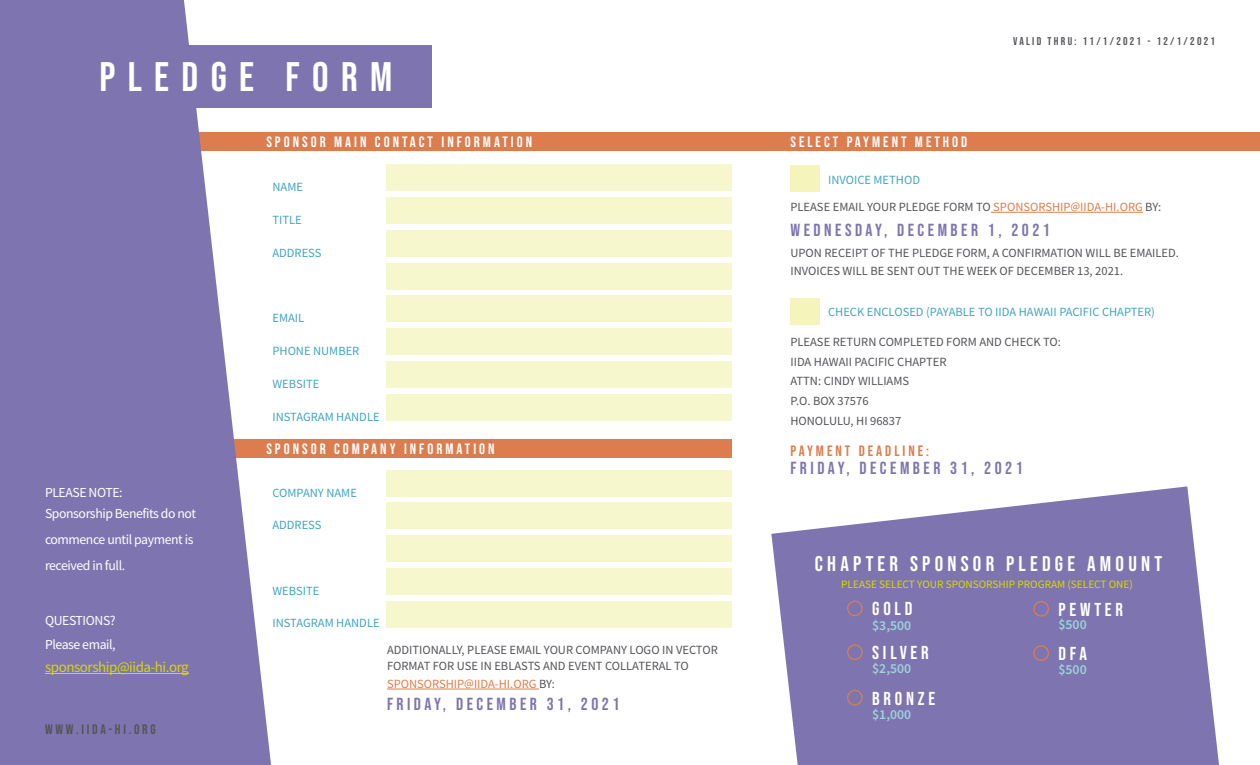
<style>
.page{position:relative;width:1260px;height:765px;background:#fff}
.page>*{position:absolute;margin:0;border:0;box-sizing:border-box;transform-origin:0 0}
.t1{font:41.25px "Bebas Neue";letter-spacing:.3em;color:#fff}
.t2{font:21.25px "Bebas Neue";letter-spacing:.2em;color:#fff}
.t3{font:18.75px "Bebas Neue";letter-spacing:.2em;color:#fff}
.t4{font:17.5px "Bebas Neue";letter-spacing:.2em;color:#7e75b0}
.t5{font:15px "Bebas Neue";letter-spacing:.2em;color:#fff}
.t6{font:15px "Source Sans Pro";letter-spacing:-.03em;color:#d8d800}
.t7{font:15px "Bebas Neue";letter-spacing:.2em;color:#dd7d4d}
.t8{font:13.75px/26.2px "Source Sans Pro";letter-spacing:-.03em;color:#fff}
.t9{font:600 13.75px "Source Sans Pro";color:#9dd4d8}
.t10{font:13.75px "Bebas Neue";letter-spacing:.2em;color:#545358}
.t11{font:12.5px/19.8px "Source Sans Pro";color:#545358}
.t12{font:12.5px "Source Sans Pro";color:#41a5bf}
.t13{font:12.5px "Source Sans Pro";color:#dd7d4d}
.t14{font:11.25px "Source Sans Pro";color:#d8d800}
.t15{font:11.25px "Bebas Neue";letter-spacing:.2em;color:#545358}
.s1{color:#545358}
.s2{color:#dd7d4d}
</style>
<div class="page">
<div style="left:194px;top:439px;width:537px;height:18px;background:#dd7d4d"></div>
<div style="left:194px;top:132px;width:1066px;height:18px;background:#dd7d4d"></div>
<svg style="left:0;top:0;width:271px;height:765px;background:#9087b9"></svg>
<div style="left:135px;top:45px;width:297px;height:62px;background:#7e75b0"></div>
<svg style="left:771px;top:486px;width:448px;height:279px;background:#9088bb"></svg>
<div style="left:386px;top:164px;width:345px;height:27px;background:#f7f7cd"></div>
<div style="left:386px;top:601px;width:345px;height:26px;background:#f7f7cd"></div>
<div style="left:386px;top:568px;width:345px;height:27px;background:#f7f7cd"></div>
<div style="left:386px;top:502px;width:345px;height:27px;background:#f7f7cd"></div>
<div style="left:386px;top:470px;width:345px;height:27px;background:#f7f7cd"></div>
<div style="left:386px;top:394px;width:345px;height:27px;background:#f7f7cd"></div>
<div style="left:386px;top:361px;width:345px;height:27px;background:#f7f7cd"></div>
<div style="left:386px;top:328px;width:345px;height:27px;background:#f7f7cd"></div>
<div style="left:386px;top:295px;width:345px;height:27px;background:#f7f7cd"></div>
<div style="left:386px;top:230px;width:345px;height:27px;background:#f7f7cd"></div>
<div style="left:386px;top:197px;width:345px;height:27px;background:#f7f7cd"></div>
<div style="left:386px;top:535px;width:345px;height:27px;background:#f7f7cd"></div>
<div style="left:386px;top:263px;width:345px;height:27px;background:#f7f7cd"></div>
<div style="left:790px;top:298px;width:30px;height:27px;background:#f4f4bb"></div>
<div style="left:790px;top:165px;width:30px;height:27px;background:#f4f4bb"></div>
<div style="left:847px;top:644px;width:16px;height:16px;border:1px solid #dd7d4d;border-radius:50%"></div>
<div style="left:847px;top:601px;width:16px;height:15px;border:1px solid #dd7d4d;border-radius:50%"></div>
<div style="left:847px;top:690px;width:16px;height:15px;border:1px solid #dd7d4d;border-radius:50%"></div>
<div style="left:1033px;top:601px;width:16px;height:16px;border:1px solid #dd7d4d;border-radius:50%"></div>
<div style="left:1033px;top:645px;width:16px;height:16px;border:1px solid #dd7d4d;border-radius:50%"></div>
<hr style="left:991px;top:212px;width:152px;height:1px;background:#dd7d4d">
<hr style="left:45px;top:673px;width:144px;height:1px;background:#d8d800">
<hr style="left:387px;top:689px;width:152px;height:1px;background:#dd7d4d">
<h1 class="t1" style="left:99px;top:53px;width:294px">PLEDGE FORM</h1>
<p class="t5" style="left:266px;top:133px;width:267px">SPONSOR MAIN CONTACT INFORMATION</p>
<p class="t12" style="left:272px;top:179px;width:32px">NAME</p>
<p class="t12" style="left:272px;top:212px;width:31px">TITLE</p>
<p class="t12" style="left:272px;top:245px;width:51px">ADDRESS</p>
<p class="t12" style="left:272px;top:310px;width:33px">EMAIL</p>
<p class="t12" style="left:272px;top:343px;width:88px">PHONE NUMBER</p>
<p class="t12" style="left:272px;top:376px;width:48px">WEBSITE</p>
<p class="t12" style="left:272px;top:408px;width:109px">INSTAGRAM HANDLE</p>
<p class="t8" style="left:45px;top:479px;width:79px">PLEASE NOTE:</p>
<p class="t8" style="left:45px;top:500px;width:153px">Sponsorship Benefits do not commence until payment is received in full.</p>
<p class="t8" style="left:45px;top:609px;width:72px;line-height:23.4px">QUESTIONS?<br>Please email,</p>
<p class="t6" style="left:45px;top:657px;width:145px">sponsorship@iida-hi.org</p>
<p class="t10" style="left:45px;top:722px;width:112px">WWW.IIDA-HI.ORG</p>
<p class="t5" style="left:266px;top:440px;width:230px">SPONSOR COMPANY INFORMATION</p>
<p class="t12" style="left:272px;top:484px;width:86px">COMPANY NAME</p>
<p class="t12" style="left:272px;top:517px;width:51px">ADDRESS</p>
<p class="t12" style="left:272px;top:583px;width:48px">WEBSITE</p>
<p class="t12" style="left:272px;top:615px;width:109px">INSTAGRAM HANDLE</p>
<p class="t11" style="left:387px;top:641px;width:332px;line-height:16.2px">ADDITIONALLY, PLEASE EMAIL YOUR COMPANY LOGO IN VECTOR<br>FORMAT FOR USE IN EBLASTS AND EVENT COLLATERAL TO</p>
<p class="t13" style="left:387px;top:676px;width:169px">SPONSORSHIP@IIDA-HI.ORG <span class="s1">BY:</span></p>
<h3 class="t4" style="left:387px;top:694px;width:234px">FRIDAY, DECEMBER 31, 2021</h3>
<p class="t5" style="left:790px;top:133px;width:178px">SELECT PAYMENT METHOD</p>
<p class="t12" style="left:828px;top:171px;width:94px">INVOICE METHOD</p>
<p class="t15" style="left:1013px;top:35px;width:203px">VALID THRU: 11/1/2021 - 12/1/2021</p>
<p class="t11" style="left:790px;top:197px;width:372px">PLEASE EMAIL YOUR PLEDGE FORM TO <span class="s2">SPONSORSHIP@IIDA-HI.ORG</span> BY:</p>
<h3 class="t4" style="left:790px;top:220px;width:261px">WEDNESDAY, DECEMBER 1, 2021</h3>
<p class="t11" style="left:790px;top:245px;width:390px;line-height:17.1px">UPON RECEIPT OF THE PLEDGE FORM, A CONFIRMATION WILL BE EMAILED.<br>INVOICES WILL BE SENT OUT THE WEEK OF DECEMBER 13, 2021.</p>
<p class="t12" style="left:828px;top:304px;width:328px">CHECK ENCLOSED (PAYABLE TO IIDA HAWAII PACIFIC CHAPTER)</p>
<p class="t11" style="left:790px;top:332px;width:272px">PLEASE RETURN COMPLETED FORM AND CHECK TO:<br>IIDA HAWAII PACIFIC CHAPTER<br>ATTN: CINDY WILLIAMS<br>P.O. BOX 37576<br>HONOLULU, HI 96837</p>
<p class="t7" style="left:790px;top:442px;width:140px">PAYMENT DEADLINE:</p>
<h3 class="t4" style="left:790px;top:458px;width:234px">FRIDAY, DECEMBER 31, 2021</h3>
<h2 class="t2" style="left:815px;top:551px;width:349px">CHAPTER SPONSOR PLEDGE AMOUNT</h2>
<p class="t14" style="left:841px;top:577px;width:293px">PLEASE SELECT YOUR SPONSORSHIP PROGRAM (SELECT ONE)</p>
<h3 class="t3" style="left:872px;top:598px;width:42px">GOLD</h3>
<p class="t9" style="left:872px;top:616px;width:41px">$3,500</p>
<h3 class="t3" style="left:872px;top:642px;width:58px">SILVER</h3>
<p class="t9" style="left:872px;top:660px;width:41px">$2,500</p>
<h3 class="t3" style="left:872px;top:688px;width:64px">BRONZE</h3>
<p class="t9" style="left:872px;top:705px;width:41px">$1,000</p>
<h3 class="t3" style="left:1059px;top:599px;width:66px">PEWTER</h3>
<p class="t9" style="left:1059px;top:616px;width:30px">$500</p>
<h3 class="t3" style="left:1059px;top:643px;width:30px">DFA</h3>
<p class="t9" style="left:1059px;top:660px;width:30px">$500</p>
</div>
